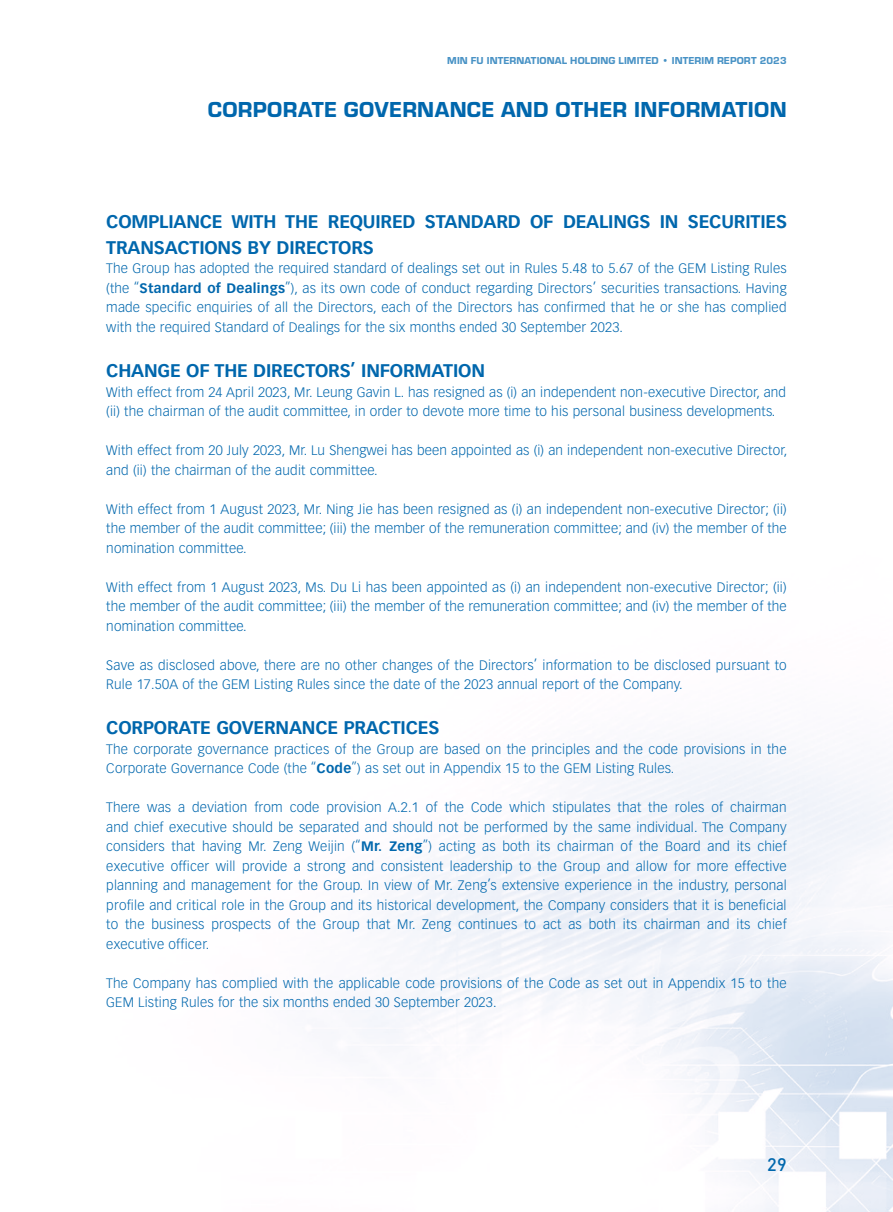
<style>
.page{position:relative;width:893px;height:1212px;background:#fff}
.page>*{position:absolute;margin:0;border:0;box-sizing:border-box;transform-origin:0 0}
.t1{font:22.5px "Eurostile Hea";letter-spacing:.015em;color:#0067ad}
.Heading_1{font:700 18px/25.5px "Vectora LT Std";letter-spacing:-.01em;color:#0067ad}
.t2{font:500 18px "DIN Pro";color:#0067ad}
.Body_Text{font:300 13.5px/19.5px "Vectora LT Std";letter-spacing:.015em;color:#0067ad}
.t3{font:10.5px "Eurostile Hea";letter-spacing:.01em;color:#4892c5}
.s1{font-weight:700}
</style>
<div class="page">
<img style="left:353px;top:752px;width:540px;height:460px">
<p class="t3" style="left:447px;top:53px;width:341px">MIN FU INTERNATIONAL HOLDING LIMITED • INTERIM REPORT 2023</p>
<h1 class="t1" style="left:208px;top:93px;width:580px">CORPORATE GOVERNANCE AND OTHER INFORMATION</h1>
<p class="Heading_1" style="left:106px;top:209px;width:682px">COMPLIANCE WITH THE REQUIRED STANDARD OF DEALINGS IN SECURITIES<br>TRANSACTIONS BY DIRECTORS</p>
<p class="Body_Text" style="left:106px;top:259px;width:682px;text-align:justify">The Group has adopted the required standard of dealings set out in Rules 5.48 to 5.67 of the GEM Listing Rules (the “<span class="s1">Standard of Dealings</span>”), as its own code of conduct regarding Directors’ securities transactions. Having made specific enquiries of all the Directors, each of the Directors has confirmed that he or she has complied with the required Standard of Dealings for the six months ended 30 September 2023.</p>
<p class="Heading_1" style="left:106px;top:358px;width:380px">CHANGE OF THE DIRECTORS’ INFORMATION</p>
<p class="Body_Text" style="left:106px;top:382px;width:681px">With effect from 24 April 2023, Mr. Leung Gavin L. has resigned as (i) an independent non-executive Director, and (ii) the chairman of the audit committee, in order to devote more time to his personal business developments.</p>
<p class="Body_Text" style="left:106px;top:441px;width:682px">With effect from 20 July 2023, Mr. Lu Shengwei has been appointed as (i) an independent non-executive Director, and (ii) the chairman of the audit committee.</p>
<p class="Body_Text" style="left:106px;top:499px;width:682px;text-align:justify">With effect from 1 August 2023, Mr. Ning Jie has been resigned as (i) an independent non-executive Director; (ii) the member of the audit committee; (iii) the member of the remuneration committee; and (iv) the member of the nomination committee.</p>
<p class="Body_Text" style="left:106px;top:577px;width:682px;text-align:justify">With effect from 1 August 2023, Ms. Du Li has been appointed as (i) an independent non-executive Director; (ii) the member of the audit committee; (iii) the member of the remuneration committee; and (iv) the member of the nomination committee.</p>
<p class="Body_Text" style="left:106px;top:655px;width:682px">Save as disclosed above, there are no other changes of the Directors’ information to be disclosed pursuant to<br>Rule 17.50A of the GEM Listing Rules since the date of the 2023 annual report of the Company.</p>
<p class="Heading_1" style="left:106px;top:715px;width:335px">CORPORATE GOVERNANCE PRACTICES</p>
<p class="Body_Text" style="left:106px;top:739px;width:682px">The corporate governance practices of the Group are based on the principles and the code provisions in the<br>Corporate Governance Code (the “<span class="s1">Code</span>”) as set out in Appendix 15 to the GEM Listing Rules.</p>
<p class="Body_Text" style="left:106px;top:798px;width:682px;text-align:justify">There was a deviation from code provision A.2.1 of the Code which stipulates that the roles of chairman and chief executive should be separated and should not be performed by the same individual. The Company considers that having Mr. Zeng Weijin (“<span class="s1">Mr. Zeng</span>”) acting as both its chairman of the Board and its chief executive officer will provide a strong and consistent leadership to the Group and allow for more effective planning and management for the Group. In view of Mr. Zeng’s extensive experience in the industry, personal profile and critical role in the Group and its historical development, the Company considers that it is beneficial to the business prospects of the Group that Mr. Zeng continues to act as both its chairman and its chief executive officer.</p>
<p class="Body_Text" style="left:106px;top:973px;width:682px">The Company has complied with the applicable code provisions of the Code as set out in Appendix 15 to the<br>GEM Listing Rules for the six months ended 30 September 2023.</p>
<h2 class="t2" style="left:767px;top:1152px;width:21px">29</h2>
</div>
